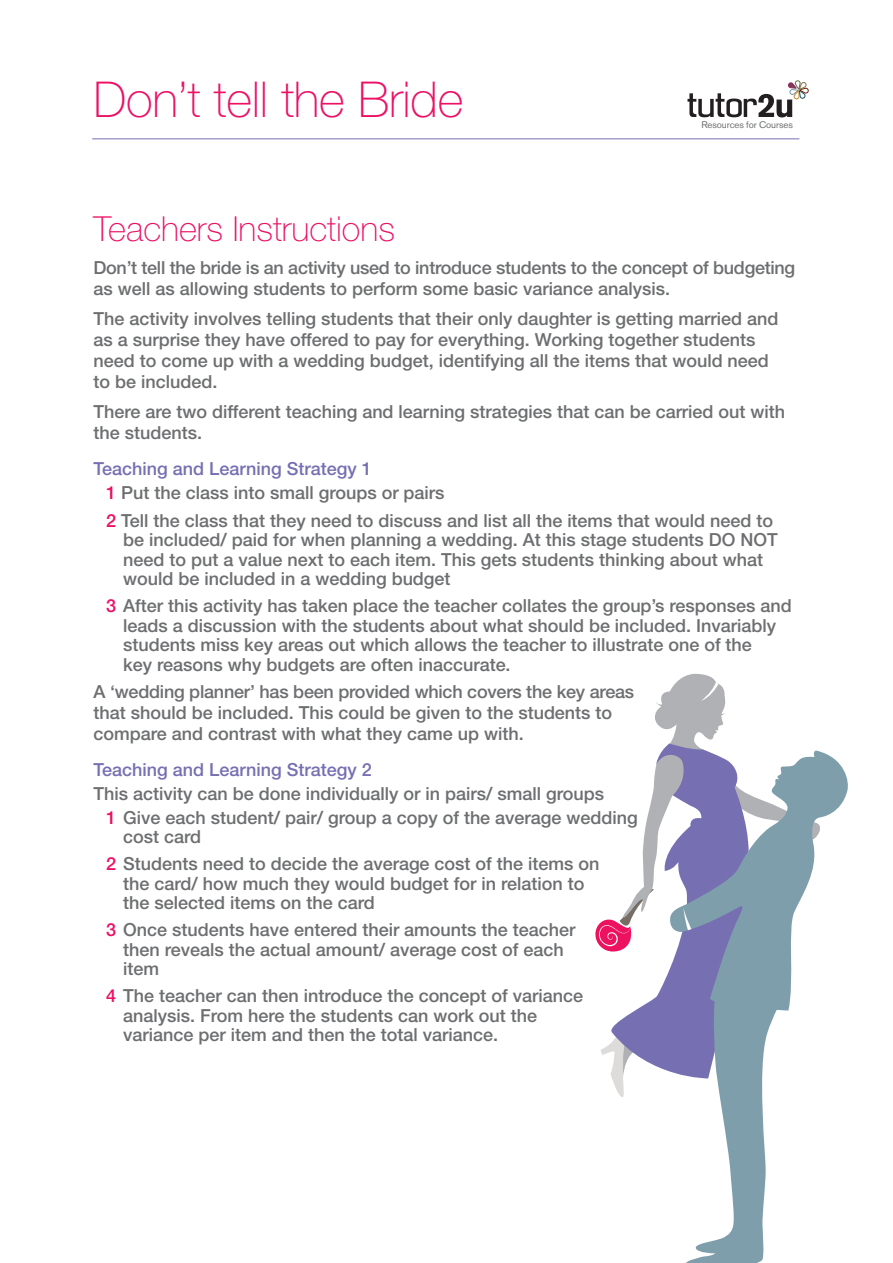
<style>
.page{position:relative;width:893px;height:1263px;background:#fff}
.page>*{position:absolute;margin:0;border:0;box-sizing:border-box;transform-origin:0 0}
.t1{font:100 49.5px "Helvetica Neue";letter-spacing:-.005em;color:#ed1064}
.t2{font:100 34.5px "Helvetica Neue";color:#ed1064}
.t3{font:500 18px/19.5px "Helvetica Neue";color:#6d6e70}
.t4{font:500 18px "Helvetica Neue";color:#7670b3}
.t5{font:9.45px "Akzidenz Grotesk BE";letter-spacing:-.01em;color:#6d6e70}
.s1{color:#7670b3}
.s2{color:#ed1064}
</style>
<div class="page">
<svg style="left:601px;top:1048px;width:23px;height:49px"></svg>
<svg style="left:595px;top:920px;width:10px;height:30px"></svg>
<svg style="left:655px;top:674px;width:71px;height:69px;fill:#afb1b4"></svg>
<svg style="left:605px;top:743px;width:99px;height:336px"></svg>
<svg style="left:667px;top:750px;width:181px;height:513px"></svg>
<svg style="left:701px;top:682px;width:18px;height:19px"></svg>
<svg style="left:683px;top:908px;width:8px;height:22px"></svg>
<hr style="left:92px;top:139px;width:707px;height:1px;background:#7670b3">
<svg style="left:687px;top:81px;width:122px;height:36px"></svg>
<h1 class="t1" style="left:94px;top:81px;width:371px">Don’t tell the Bride</h1>
<p class="t5" style="left:701px;top:121px;width:93px">Resources for Courses</p>
<h2 class="t2" style="left:94px;top:217px;width:303px">Teachers Instructions</h2>
<p class="t3" style="left:94px;top:259px;width:703px;line-height:21px">Don’t tell the bride is an activity used to introduce students to the concept of budgeting as well as allowing students to perform some basic variance analysis.</p>
<p class="t3" style="left:94px;top:310px;width:686px;line-height:21px">The activity involves telling students that their only daughter is getting married and as a surprise they have offered to pay for everything. Working together students need to come up with a wedding budget, identifying all the items that would need to be included.</p>
<p class="t3" style="left:94px;top:403px;width:693px;line-height:21px">There are two different teaching and learning strategies that can be carried out with the students.</p>
<p class="t3" style="left:106px;top:459px;width:340px;line-height:24px;text-indent:-13px"><span class="s1">Teaching and Learning Strategy 1<br></span><span class="s2">1</span> Put the class into small groups or pairs</p>
<p class="t3" style="left:123px;top:512px;width:656px;text-indent:-17px"><span class="s2">2</span> Tell the class that they need to discuss and list all the items that would need to be included/ paid for when planning a wedding. At this stage students DO NOT need to put a value next to each item. This gets students thinking about what would be included in a wedding budget</p>
<p class="t3" style="left:123px;top:598px;width:670px;text-indent:-17px"><span class="s2">3</span> After this activity has taken place the teacher collates the group’s responses and leads a discussion with the students about what should be included. Invariably students miss key areas out which allows the teacher to illustrate one of the<br>key reasons why budgets are often inaccurate.</p>
<p class="t3" style="left:94px;top:682px;width:542px;line-height:21px">A ‘wedding planner’ has been provided which covers the key areas that should be included. This could be given to the students to compare and contrast with what they came up with.</p>
<p class="t4" style="left:94px;top:763px;width:280px">Teaching and Learning Strategy 2</p>
<p class="t3" style="left:106px;top:783px;width:533px;line-height:24px;text-indent:-13px">This activity can be done individually or in pairs/ small groups<br><span class="s2">1</span> Give each student/ pair/ group a copy of the average wedding</p>
<p class="t3" style="left:106px;top:825px;width:495px;line-height:27px;text-indent:17px">cost card<br><span class="s2">2</span> Students need to decide the average cost of the items on</p>
<p class="t3" style="left:123px;top:875px;width:463px">the card/ how much they would budget for in relation to the selected items on the card</p>
<p class="t3" style="left:123px;top:922px;width:454px;text-indent:-17px"><span class="s2">3</span> Once students have entered their amounts the teacher then reveals the actual amount/ average cost of each item</p>
<p class="t3" style="left:123px;top:988px;width:461px;text-indent:-17px"><span class="s2">4</span> The teacher can then introduce the concept of variance analysis. From here the students can work out the variance per item and then the total variance.</p>
</div>
